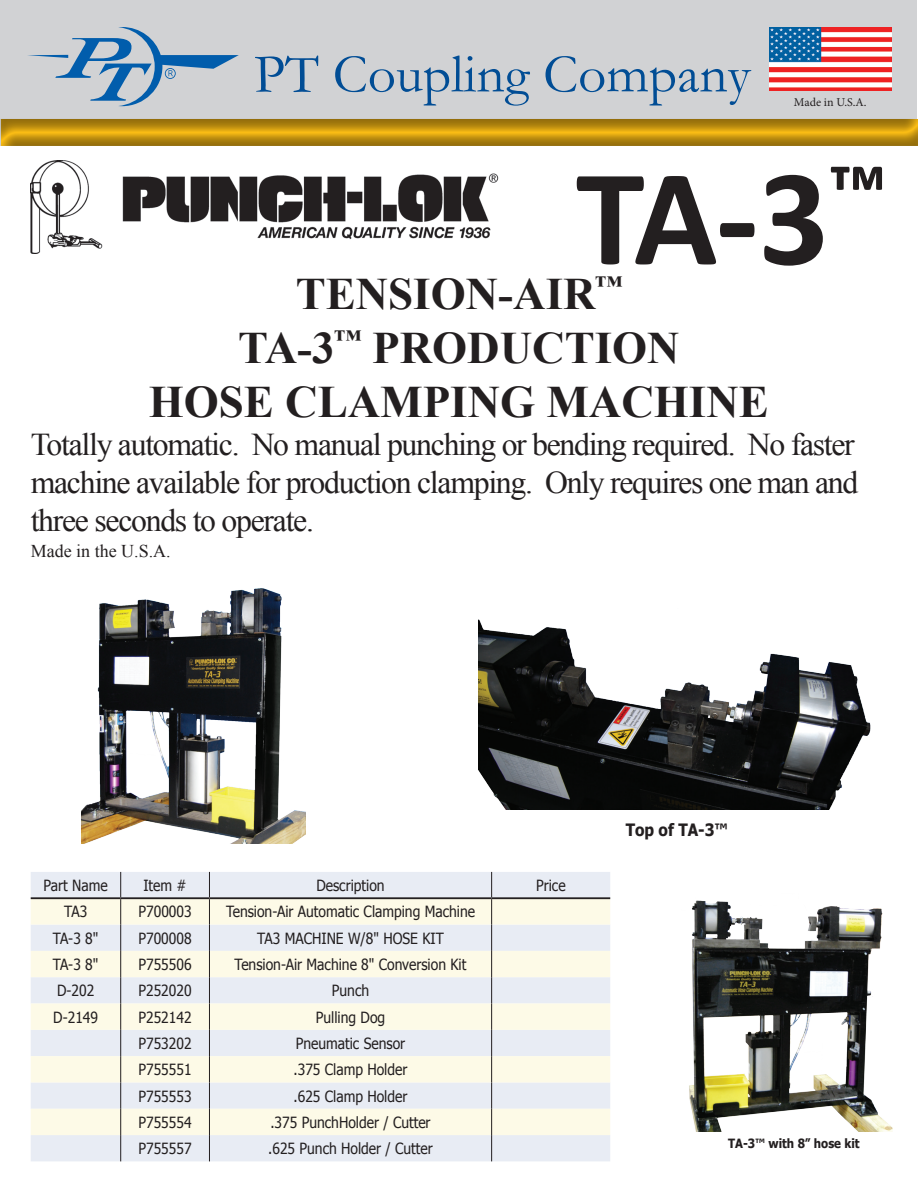
<style>
.page{position:relative;width:918px;height:1188px;background:#fff}
.page>*{position:absolute;margin:0;border:0;box-sizing:border-box;transform-origin:0 0}
.t1{font:700 138.75px "Calibri";color:#231f20}
.t2{font:55.2px "Garamond";color:#014d95}
.t3{font:700 45px/54px "Times New Roman";color:#231f20;text-align:center}
.t4{font:31.8px/38.1px "Times New Roman";letter-spacing:-.04em;color:#231f20;text-align:justify}
.t5{font:18px "Times New Roman";color:#231f20}
.t6{font:700 16.95px "Tahoma";color:#231f20;scale:.9 1}
.t7{font:15.45px "Tahoma";color:#231f20;scale:.9 1}
.t8{font:700 12.75px "Tahoma";color:#231f20;scale:.9 1}
.t9{font:12px "Minion Pro";color:#231f20}
</style>
<div class="page">
<div style="left:1px;top:1px;width:916px;height:145px;background:#d1d2d4"></div>
<div style="left:0;top:119px;width:918px;height:29px;background:#231f20;opacity:.5"></div>
<svg style="left:28px;top:27px;width:211px;height:79px"></svg>
<img style="left:770px;top:27px;width:121px;height:63px">
<img style="left:81px;top:588px;width:225px;height:255px">
<div style="left:31px;top:872px;width:579px;height:289px;background:#e8ecf4"></div>
<svg style="left:31px;top:899px;width:579px;height:236px;background:#f3f3ec"></svg>
<svg style="left:120px;top:872px;width:1px;height:289px"></svg>
<svg style="left:209px;top:872px;width:1px;height:289px"></svg>
<svg style="left:491px;top:872px;width:1px;height:289px"></svg>
<hr style="left:31px;top:897px;width:90px;height:2px;background:#231f20">
<hr style="left:121px;top:897px;width:88px;height:2px;background:#231f20">
<hr style="left:209px;top:897px;width:283px;height:2px;background:#231f20">
<hr style="left:492px;top:897px;width:118px;height:2px;background:#231f20">
<img style="left:478px;top:619px;width:393px;height:191px">
<img style="left:689px;top:900px;width:204px;height:232px">
<img style="left:31px;top:160px;width:467px;height:93px">
<h2 class="t2" style="left:254px;top:37px;width:498px">PT Coupling Company</h2>
<p class="t9" style="left:794px;top:94px;width:74px">Made in U.S.A.</p>
<h1 class="t1" style="left:576px;top:129px;width:313px">TA-3<sup>™</sup></h1>
<h3 class="t3" style="left:149px;top:265px;width:622px">TENSION-AIR<sup>™<br></sup>TA-3<sup>™</sup> PRODUCTION<br>HOSE CLAMPING MACHINE</h3>
<h3 class="t4" style="left:31px;top:425px;width:829px">Totally automatic. No manual punching or bending required. No faster machine available for production clamping. Only requires one man and three seconds to operate.</h3>
<p class="t5" style="left:31px;top:539px;width:141px">Made in the U.S.A.</p>
<p class="t6" style="left:626px;top:818px;width:115px">Top of TA-3™</p>
<p class="t7" style="left:44px;top:875px;width:73px">Part Name</p>
<p class="t7" style="left:143px;top:875px;width:50px">Item #</p>
<p class="t7" style="left:316px;top:875px;width:77px">Description</p>
<p class="t7" style="left:536px;top:875px;width:34px">Price</p>
<p class="t7" style="left:64px;top:901px;width:27px">TA3</p>
<p class="t7" style="left:139px;top:901px;width:61px">P700003</p>
<p class="t7" style="left:226px;top:901px;width:278px">Tension-Air Automatic Clamping Machine</p>
<p class="t7" style="left:53px;top:928px;width:52px">TA-3 8"</p>
<p class="t7" style="left:139px;top:928px;width:61px">P700008</p>
<p class="t7" style="left:257px;top:928px;width:209px">TA3 MACHINE W/8" HOSE KIT</p>
<p class="t7" style="left:53px;top:954px;width:52px">TA-3 8"</p>
<p class="t7" style="left:139px;top:954px;width:61px">P755506</p>
<p class="t7" style="left:235px;top:954px;width:259px">Tension-Air Machine 8" Conversion Kit</p>
<p class="t7" style="left:57px;top:980px;width:43px">D-202</p>
<p class="t7" style="left:139px;top:980px;width:61px">P252020</p>
<p class="t7" style="left:332px;top:980px;width:43px">Punch</p>
<p class="t7" style="left:53px;top:1007px;width:51px">D-2149</p>
<p class="t7" style="left:139px;top:1007px;width:61px">P252142</p>
<p class="t7" style="left:316px;top:1007px;width:79px">Pulling Dog</p>
<p class="t7" style="left:139px;top:1033px;width:61px">P753202</p>
<p class="t7" style="left:296px;top:1033px;width:123px">Pneumatic Sensor</p>
<p class="t7" style="left:139px;top:1059px;width:61px">P755551</p>
<p class="t7" style="left:294px;top:1059px;width:128px">.375 Clamp Holder</p>
<p class="t7" style="left:139px;top:1086px;width:61px">P755553</p>
<p class="t7" style="left:294px;top:1086px;width:128px">.625 Clamp Holder</p>
<p class="t7" style="left:139px;top:1112px;width:61px">P755554</p>
<p class="t7" style="left:270px;top:1112px;width:180px">.375 PunchHolder / Cutter</p>
<p class="t7" style="left:139px;top:1138px;width:61px">P755557</p>
<p class="t7" style="left:268px;top:1138px;width:184px">.625 Punch Holder / Cutter</p>
<p class="t8" style="left:728px;top:1134px;width:148px">TA-3™ with 8” hose kit</p>
</div>
